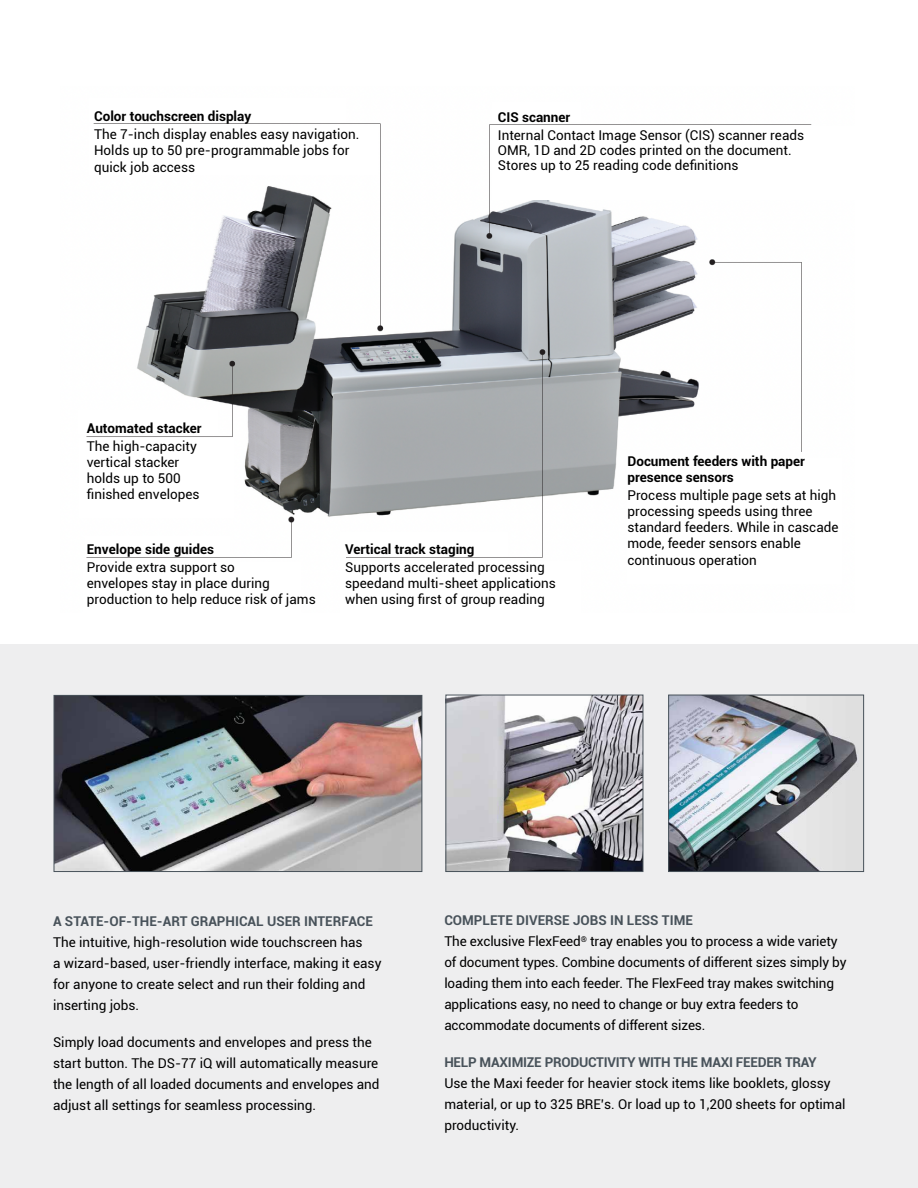
<style>
.page{position:relative;width:918px;height:1188px;background:#fff}
.page>*{position:absolute;margin:0;border:0;box-sizing:border-box;transform-origin:0 0}
.t1{font:13.5px/21px "Roboto";color:#000}
.t2{font:700 13.5px/16.2px "Roboto";color:#000}
.t3{font:700 13.5px "Roboto";letter-spacing:-.02em;color:#48525a}
.t4{font:700 13.5px "Roboto";color:#48525a}
.s1{font-weight:700;color:#48525a}
</style>
<div class="page">
<div style="left:1px;top:645px;width:917px;height:543px;background:#eeeeef"></div>
<img style="left:86px;top:123px;width:726px;height:435px">
<img style="left:56px;top:697px;width:364px;height:173px">
<div style="left:54px;top:695px;width:368px;height:177px;border:1px solid #48525a"></div>
<img style="left:448px;top:697px;width:193px;height:173px">
<div style="left:446px;top:695px;width:197px;height:177px;border:1px solid #48525a"></div>
<img style="left:670px;top:697px;width:192px;height:173px">
<div style="left:668px;top:695px;width:196px;height:177px;border:1px solid #48525a"></div>
<div style="left:90px;top:126px;width:288px;height:49px;background:#fff"></div>
<div style="left:492px;top:126px;width:400px;height:74px;background:#fff"></div>
<div style="left:85px;top:536px;width:145px;height:19px;background:#fff"></div>
<div style="left:79px;top:438px;width:155px;height:80px;background:#fff"></div>
<div style="left:79px;top:410px;width:139px;height:24px;background:#fff"></div>
<div style="left:340px;top:532px;width:168px;height:23px;background:#fff"></div>
<div style="left:627px;top:458px;width:215px;height:125px;background:#fff"></div>
<p class="t2" style="left:94px;top:108px;width:159px">Color touchscreen display</p>
<p class="t1" style="left:94px;top:126px;width:267px;line-height:16.2px">The 7-inch display enables easy navigation.<br>Holds up to 50 pre-programmable jobs for quick job access</p>
<p class="t2" style="left:498px;top:108px;width:74px">CIS scanner</p>
<p class="t1" style="left:498px;top:127px;width:308px;line-height:15px">Internal Contact Image Sensor (CIS) scanner reads<br>OMR, 1D and 2D codes printed on the document.<br>Stores up to 25 reading code definitions</p>
<p class="t2" style="left:87px;top:419px;width:116px">Automated stacker</p>
<p class="t1" style="left:87px;top:437px;width:114px;line-height:16.2px">The high-capacity vertical stacker holds up to 500 finished envelopes</p>
<p class="t2" style="left:87px;top:540px;width:129px">Envelope side guides</p>
<p class="t1" style="left:87px;top:558px;width:230px;line-height:16.2px">Provide extra support so<br>envelopes stay in place during production to help reduce risk of jams</p>
<p class="t2" style="left:345px;top:540px;width:131px">Vertical track staging</p>
<p class="t1" style="left:345px;top:558px;width:212px;line-height:16.2px">Supports accelerated processing speedand multi-sheet applications when using first of group reading</p>
<p class="t2" style="left:627px;top:452px;width:179px">Document feeders with paper presence sensors</p>
<p class="t1" style="left:627px;top:486px;width:213px;line-height:16.2px">Process multiple page sets at high processing speeds using three standard feeders. While in cascade mode, feeder sensors enable continuous operation</p>
<p class="t4" style="left:53px;top:912px;width:322px">A STATE-OF-THE-ART GRAPHICAL USER INTERFACE</p>
<p class="t1" style="left:53px;top:931px;width:330px">The intuitive, high-resolution wide touchscreen has<br>a wizard-based, user-friendly interface, making it easy for anyone to create select and run their folding and inserting jobs.</p>
<p class="t1" style="left:53px;top:1031px;width:328px">Simply load documents and envelopes and press the start button. The DS-77 iQ will automatically measure the length of all loaded documents and envelopes and adjust all settings for seamless processing.</p>
<p class="t1" style="left:444px;top:909px;width:404px"><span class="s1">COMPLETE DIVERSE JOBS IN LESS TIME<br></span>The exclusive FlexFeed<sup>®</sup> tray enables you to process a wide variety of document types. Combine documents of different sizes simply by loading them into each feeder. The FlexFeed tray makes switching applications easy, no need to change or buy extra feeders to accommodate documents of different sizes.</p>
<p class="t3" style="left:444px;top:1053px;width:374px">HELP MAXIMIZE PRODUCTIVITY WITH THE MAXI FEEDER TRAY</p>
<p class="t1" style="left:444px;top:1073px;width:403px">Use the Maxi feeder for heavier stock items like booklets, glossy material, or up to 325 BRE’s. Or load up to 1,200 sheets for optimal productivity.</p>
</div>
